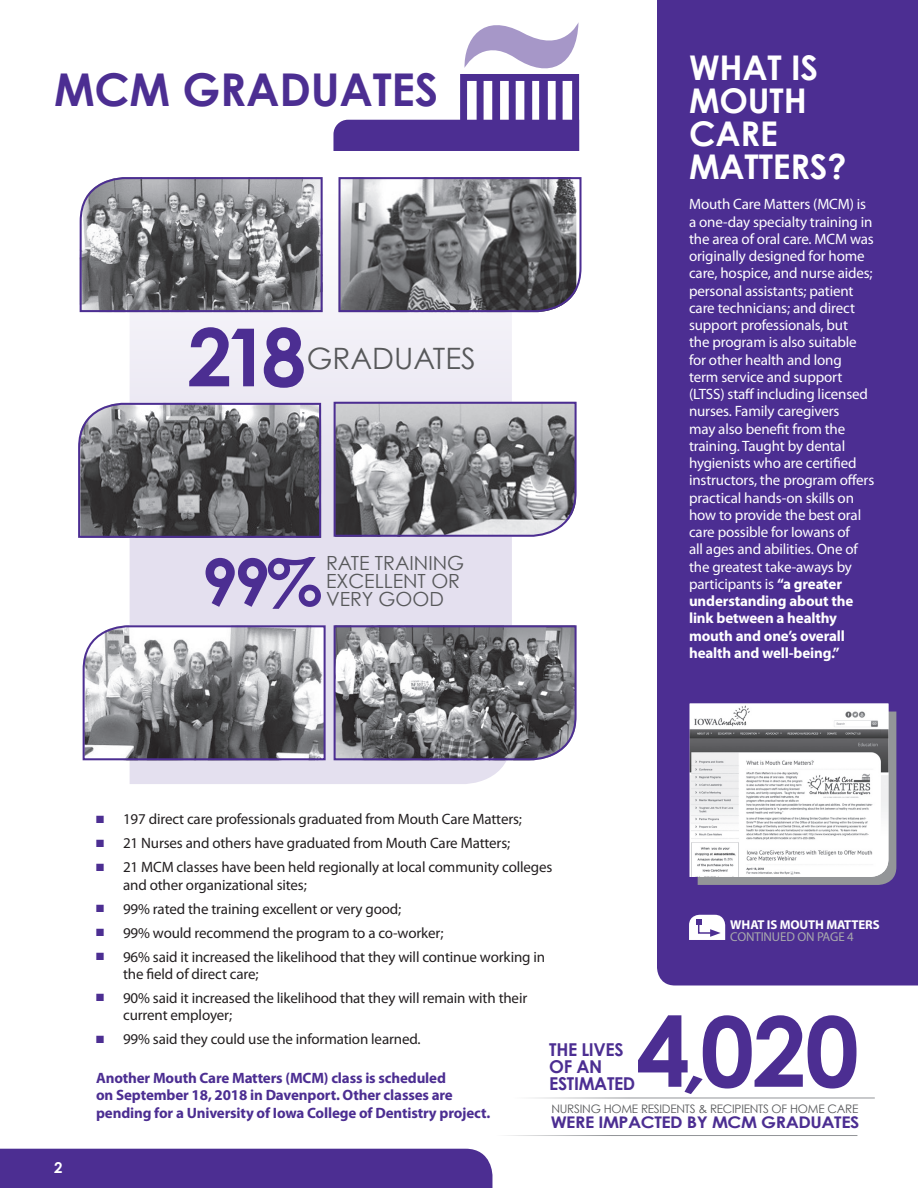
<style>
.page{position:relative;width:918px;height:1188px;background:#fff}
.page>*{position:absolute;margin:0;border:0;box-sizing:border-box;transform-origin:0 0}
.t1{font:700 97.05px "Century Gothic";color:#4c2e92}
.t2{font:700 80.25px "Century Gothic";color:#4c2e92}
.t3{font:700 64.8px "Century Gothic";color:#4c2e92}
.t4{font:700 45.15px "Century Gothic";letter-spacing:-.005em;color:#4c2e92}
.t5{font:700 34.05px/33px "Century Gothic";letter-spacing:-.005em;color:#fff}
.t6{font:29.4px "Century Gothic";color:#57585a}
.t7{font:19.5px/18.3px "Century Gothic";color:#57585a}
.t8{font:700 17.7px/17px "Century Gothic";letter-spacing:-.02em;color:#4c2e92}
.t9{font:700 16.05px "Century Gothic";letter-spacing:-.025em;color:#4c2e92;scale:1.11 1}
.t10{font:15px/17.2px "Myriad Pro";letter-spacing:-.01em;color:#fff}
.t11{font:15px/17.2px "Myriad Pro";letter-spacing:-.01em;color:#231f20}
.t12{font:700 15px/17.2px "Myriad Pro";letter-spacing:-.01em;color:#4c2e92}
.t13{font:700 15px "Century Gothic";color:#fff}
.t14{font:700 12.9px "Myriad";letter-spacing:-.01em;color:#fff}
.t15{font:12.9px "Myriad";letter-spacing:-.01em;color:#a8a9ad}
.t16{font:11.7px "Century Gothic";letter-spacing:-.02em;color:#57585a}
.s1{font-weight:700}
.s2{color:#4c2e92}
.s3{font-size:72.75px}
</style>
<div class="page">
<div style="left:0;top:1149px;width:492px;height:39px;background:#4c2e92"></div>
<div style="left:657px;top:0;width:261px;height:986px;background:#4c2e92"></div>
<svg style="left:333px;top:22px;width:246px;height:129px"></svg>
<svg style="left:130px;top:294px;width:382px;height:490px;fill:#e4e0ef"></svg>
<svg style="left:79px;top:177px;width:245px;height:136px;background:#828288"></svg>
<svg style="left:337px;top:177px;width:245px;height:136px;background:#7c7b82"></svg>
<svg style="left:78px;top:402px;width:244px;height:137px;background:#69686e"></svg>
<svg style="left:333px;top:624px;width:244px;height:137px;background:#7d7c83"></svg>
<svg style="left:333px;top:401px;width:244px;height:137px;background:#908f95"></svg>
<svg style="left:82px;top:624px;width:245px;height:137px"></svg>
<svg style="left:689px;top:915px;width:36px;height:25px"></svg>
<svg style="left:690px;top:704px;width:206px;height:181px;background:#919199"></svg>
<img style="left:690px;top:704px;width:198px;height:173px">
<hr style="left:510px;top:1098px;width:365px;height:1px;background:#939598">
<hr style="left:492px;top:1135px;width:365px;height:1px;background:#939598">
<h3 class="t4" style="left:54px;top:61px;width:386px">MCM GRADUATES</h3>
<h2 class="t2" style="left:188px;top:307px;width:120px">218</h2>
<h3 class="t6" style="left:307px;top:341px;width:170px">GRADUATES</h3>
<h3 class="t7" style="left:326px;top:553px;width:140px">RATE TRAINING<br>EXCELLENT OR<br>VERY GOOD</h3>
<h3 class="t3" style="left:202px;top:541px;width:122px">99%</h3>
<h3 class="t5" style="left:689px;top:50px;width:159px">WHAT IS<br>MOUTH<br>CARE<br>MATTERS?</h3>
<p class="t10" style="left:689px;top:195px;width:187px">Mouth Care Matters (MCM) is a one-day specialty training in the area of oral care. MCM was originally designed for home care, hospice, and nurse aides; personal assistants; patient care technicians; and direct support professionals, but<br>the program is also suitable for other health and long term service and support (LTSS) staff including licensed nurses. Family caregivers<br>may also benefit from the training. Taught by dental hygienists who are certified instructors, the program offers practical hands-on skills on how to provide the best oral care possible for Iowans of<br>all ages and abilities. One of the greatest take-aways by participants is <span class="s1">“a greater understanding about the link between a healthy mouth and one’s overall health and well-being.”</span></p>
<p class="t13" style="left:54px;top:1158px;width:10px">2</p>
<p class="t11" style="left:96px;top:811px;width:427px"><span class="s2">■</span> 197 direct care professionals graduated from Mouth Care Matters;</p>
<p class="t11" style="left:96px;top:835px;width:416px"><span class="s2">■</span> 21 Nurses and others have graduated from Mouth Care Matters;</p>
<p class="t11" style="left:123px;top:859px;width:431px;text-indent:-27px"><span class="s2">■</span> 21 MCM classes have been held regionally at local community colleges and other organizational sites;</p>
<p class="t11" style="left:96px;top:900px;width:307px"><span class="s2">■</span> 99% rated the training excellent or very good;</p>
<p class="t11" style="left:96px;top:924px;width:349px"><span class="s2">■</span> 99% would recommend the program to a co-worker;</p>
<p class="t11" style="left:123px;top:948px;width:424px;text-indent:-27px"><span class="s2">■</span> 96% said it increased the likelihood that they will continue working in the field of direct care;</p>
<p class="t11" style="left:123px;top:989px;width:406px;text-indent:-27px"><span class="s2">■</span> 90% said it increased the likelihood that they will remain with their current employer;</p>
<p class="t11" style="left:96px;top:1030px;width:326px"><span class="s2">■</span> 99% said they could use the information learned.</p>
<p class="t14" style="left:730px;top:918px;width:151px">WHAT IS MOUTH MATTERS</p>
<p class="t15" style="left:730px;top:930px;width:125px">CONTINUED ON PAGE 4</p>
<h1 class="t1" style="left:636px;top:991px;width:225px">4<span class="s3">,</span>020</h1>
<p class="t8" style="left:549px;top:1041px;width:88px">THE LIVES<br>OF AN<br>ESTIMATED</p>
<p class="t9" style="left:551px;top:1112px;width:280px">WERE IMPACTED BY MCM GRADUATES</p>
<p class="t12" style="left:96px;top:1069px;width:396px">Another Mouth Care Matters (MCM) class is scheduled<br>on September 18, 2018 in Davenport. Other classes are pending for a University of Iowa College of Dentistry project.</p>
<p class="t16" style="left:551px;top:1101px;width:308px">NURSING HOME RESIDENTS &amp; RECIPIENTS OF HOME CARE</p>
</div>
